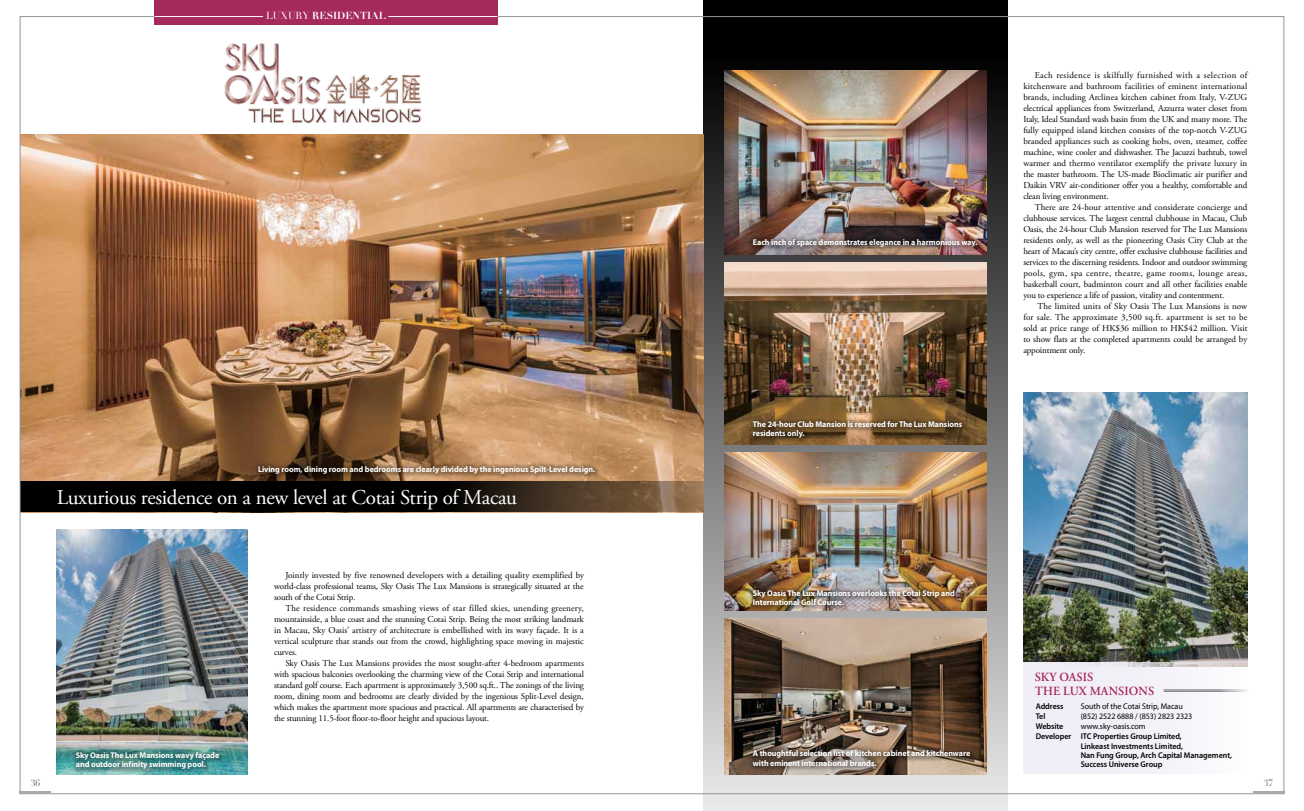
<style>
.page{position:relative;width:1304px;height:811px;background:#fff}
.page>*{position:absolute;margin:0;border:0;box-sizing:border-box;transform-origin:0 0}
.t1{font:21px "Adobe Garamond Pro";letter-spacing:-.015em;color:#fff}
.t2{font:600 12.5px/13.8px "Adobe Garamond Pro";letter-spacing:.01em;color:#a5295b}
.t3{font:700 10px "Didot";color:#fff}
.t4{font:9px/11px "Adobe Garamond Pro";letter-spacing:-.015em;color:#000;text-align:justify}
.t5{font:9px "Didot";color:#58585b}
.t6{font:700 8.3px/9.2px "Myriad Pro";letter-spacing:-.005em;color:#fff}
.t7{font:600 8.3px/9.2px "Myriad Pro";letter-spacing:-.005em;color:#000}
.t8{font:8.3px "Myriad Pro";letter-spacing:-.005em;color:#000}
.s1{font-weight:400}
</style>
<div class="page">
<svg style="left:703px;top:0;width:305px;height:811px;background:#636261"></svg>
<img style="left:22px;top:134px;width:681px;height:348px">
<svg style="left:22px;top:482px;width:681px;height:30px;background:#1d1610"></svg>
<img style="left:57px;top:529px;width:190px;height:245px">
<img style="left:724px;top:71px;width:262px;height:183px">
<img style="left:725px;top:262px;width:261px;height:182px">
<img style="left:724px;top:452px;width:262px;height:158px">
<img style="left:724px;top:618px;width:262px;height:156px">
<img style="left:1023px;top:392px;width:224px;height:271px">
<div style="left:1023px;top:663px;width:224px;height:111px;background:#f1eef7"></div>
<hr style="left:1164px;top:690px;width:88px;height:1px;background:#6d6e71">
<hr style="left:1164px;top:691px;width:88px;height:1px;background:#6d6e71">
<div style="left:254px;top:461px;width:347px;height:18px;background:#000;opacity:.3"></div>
<div style="left:72px;top:747px;width:153px;height:27px;background:#000;opacity:.3"></div>
<div style="left:749px;top:235px;width:234px;height:18px;background:#000;opacity:.3"></div>
<div style="left:749px;top:416px;width:219px;height:27px;background:#000;opacity:.3"></div>
<div style="left:749px;top:746px;width:227px;height:25px;background:#000;opacity:.3"></div>
<div style="left:749px;top:585px;width:211px;height:26px;background:#000;opacity:.3"></div>
<img style="left:198px;top:43px;width:251px;height:114px">
<div style="left:154px;top:0;width:343px;height:25px;background:#a5295b"></div>
<hr style="left:154px;top:16px;width:109px;height:1px;background:#fff">
<hr style="left:388px;top:16px;width:109px;height:1px;background:#fff">
<hr style="left:20px;top:791px;width:31px;height:3px;background:#a7a9ac">
<hr style="left:1253px;top:791px;width:31px;height:3px;background:#a7a9ac">
<p class="t3" style="left:266px;top:10px;width:121px"><span class="s1">LUXURY</span> RESIDENTIAL</p>
<p class="t6" style="left:258px;top:464px;width:339px">Living room, dining room and bedrooms are clearly divided by the ingenious Spilt-Level design.</p>
<h1 class="t1" style="left:57px;top:484px;width:462px">Luxurious residence on a new level at Cotai Strip of Macau</h1>
<p class="t6" style="left:76px;top:750px;width:145px">Sky Oasis The Lux Mansions wavy façade and outdoor infinity swimming pool.</p>
<p class="t4" style="left:274px;top:569px;width:312px;text-indent:11px">Jointly invested by five renowned developers with a detailing quality exemplified by world-class professional teams, Sky Oasis The Lux Mansions is strategically situated at the south of the Cotai Strip.</p>
<p class="t4" style="left:274px;top:602px;width:311px;text-indent:11px">The residence commands smashing views of star filled skies, unending greenery, mountainside, a blue coast and the stunning Cotai Strip. Being the most striking landmark in Macau, Sky Oasis’ artistry of architecture is embellished with its wavy façade. It is a vertical sculpture that stands out from the crowd, highlighting space moving in majestic curves.</p>
<p class="t4" style="left:274px;top:657px;width:311px;text-indent:11px">Sky Oasis The Lux Mansions provides the most sought-after 4-bedroom apartments with spacious balconies overlooking the charming view of the Cotai Strip and international standard golf course. Each apartment is approximately 3,500 sq.ft.. The zonings of the living room, dining room and bedrooms are clearly divided by the ingenious Split-Level design, which makes the apartment more spacious and practical. All apartments are characterised by the stunning 11.5-foot floor-to-floor height and spacious layout.</p>
<p class="t6" style="left:753px;top:237px;width:226px">Each inch of space demonstrates elegance in a harmonious way.</p>
<p class="t6" style="left:753px;top:419px;width:211px">The 24-hour Club Mansion is reserved for The Lux Mansions residents only.</p>
<p class="t4" style="left:1023px;top:70px;width:226px;text-indent:11px">Each residence is skilfully furnished with a selection of kitchenware and bathroom facilities of eminent international brands, including Arclinea kitchen cabinet from Italy, V-ZUG electrical appliances from Switzerland, Azzurra water closet from Italy, Ideal Standard wash basin from the UK and many more. The fully equipped island kitchen consists of the top-notch V-ZUG branded appliances such as cooking hobs, oven, steamer, coffee machine, wine cooler and dishwasher. The Jacuzzi bathtub, towel warmer and thermo ventilator exemplify the private luxury in the master bathroom. The US-made Bioclimatic air purifier and Daikin VRV air-conditioner offer you a healthy, comfortable and clean living environment.</p>
<p class="t4" style="left:1023px;top:202px;width:226px;text-indent:11px">There are 24-hour attentive and considerate concierge and clubhouse services. The largest central clubhouse in Macau, Club Oasis, the 24-hour Club Mansion reserved for The Lux Mansions residents only, as well as the pioneering Oasis City Club at the heart of Macau’s city centre, offer exclusive clubhouse facilities and services to the discerning residents. Indoor and outdoor swimming pools, gym, spa centre, theatre, game rooms, lounge areas, basketball court, badminton court and all other facilities enable you to experience a life of passion, vitality and contentment.</p>
<p class="t4" style="left:1023px;top:301px;width:226px;text-indent:14px">The limited units of Sky Oasis The Lux Mansions is now for sale. The approximate 3,500 sq.ft. apartment is set to be sold at price range of HK$36 million to HK$42 million. Visit to show flats at the completed apartments could be arranged by appointment only.</p>
<p class="t6" style="left:753px;top:588px;width:203px">Sky Oasis The Lux Mansions overlooks the Cotai Strip and<br>International Golf Course.</p>
<p class="t6" style="left:753px;top:749px;width:219px">A thoughtful selection list of kitchen cabinet and kitchenware with eminent international brands.</p>
<h2 class="t2" style="left:1035px;top:670px;width:121px">SKY OASIS<br>THE LUX MANSIONS</h2>
<p class="t7" style="left:1036px;top:701px;width:29px">Address</p>
<p class="t8" style="left:1081px;top:701px;width:104px">South of the Cotai Strip, Macau</p>
<p class="t7" style="left:1036px;top:711px;width:11px">Tel</p>
<p class="t8" style="left:1081px;top:711px;width:113px">(852) 2522 6888 / (853) 2823 2323</p>
<p class="t7" style="left:1036px;top:722px;width:29px">Website</p>
<p class="t8" style="left:1081px;top:721px;width:66px">www.sky-oasis.com</p>
<p class="t7" style="left:1081px;top:732px;width:153px;text-indent:-45px">Developer ITC Properties Group Limited,<br>Linkeast Investments Limited,<br>Nan Fung Group, Arch Capital Management, Success Universe Group</p>
<p class="t5" style="left:31px;top:777px;width:11px">36</p>
<p class="t5" style="left:1264px;top:777px;width:11px">37</p>
</div>
